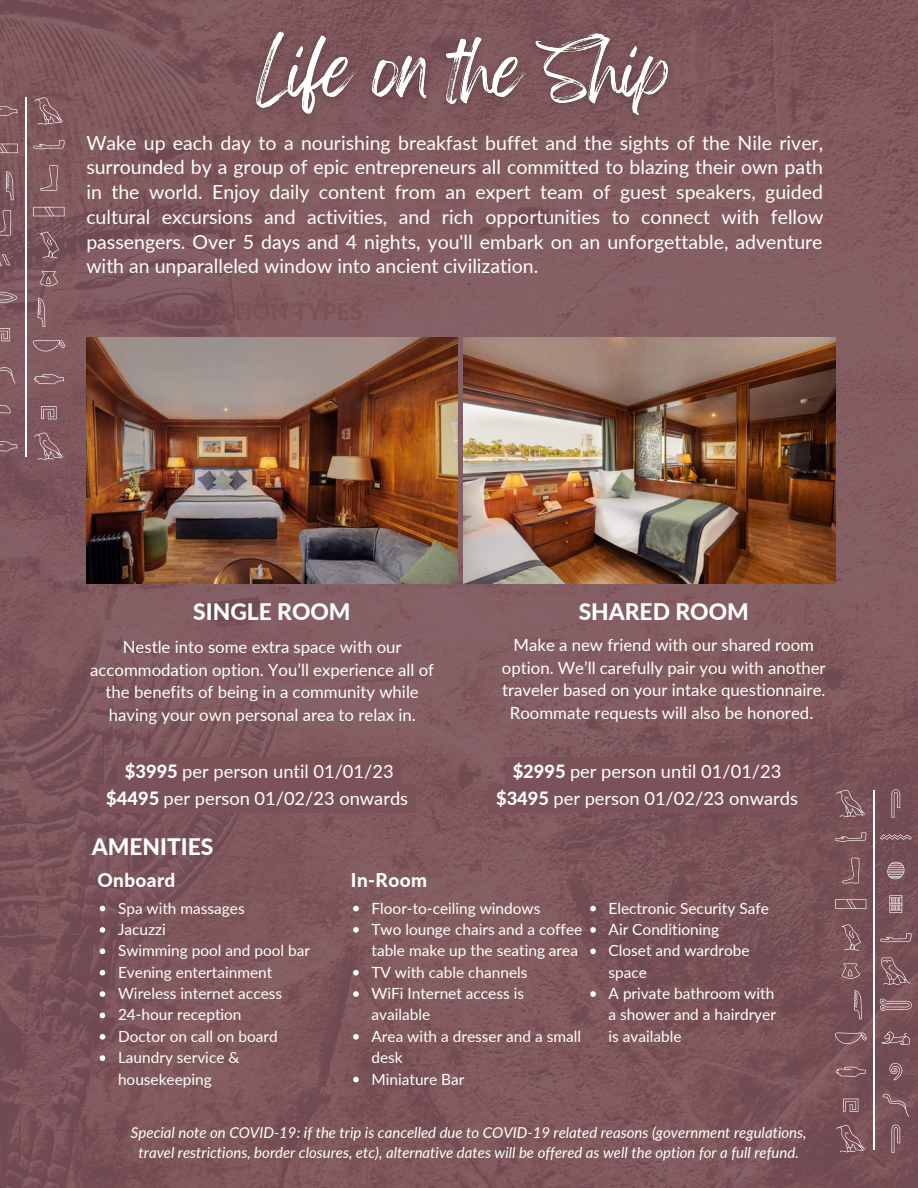
<style>
.page{position:relative;width:918px;height:1188px;background:#fff}
.page>*{position:absolute;margin:0;border:0;box-sizing:border-box;transform-origin:0 0}
.t1{font:800 22.8px "Lato";color:#fff}
.t2{font:19.5px/24.8px "Lato";color:#fff;text-align:justify}
.t3{font:800 19.05px "Lato";letter-spacing:.02em;color:#fff}
.t4{font:18.3px/27px "Lato";color:#fff;text-align:center}
.t5{font:16.8px/22.5px "Lato";color:#fff;text-align:center}
.t6{font:15.45px/21.3px "Lato";color:#fff}
.t7{font:italic 15px/20.2px "Lato";color:#fff;text-align:center}
.s1{font-weight:800}
</style>
<div class="page">
<img style="left:0;top:0;width:918px;height:1188px">
<img style="left:86px;top:337px;width:372px;height:247px">
<img style="left:464px;top:337px;width:371px;height:247px">
<svg style="left:34px;top:97px;width:29px;height:28px"></svg>
<svg style="left:34px;top:432px;width:29px;height:28px"></svg>
<svg style="left:33px;top:140px;width:32px;height:9px"></svg>
<svg style="left:39px;top:232px;width:20px;height:26px"></svg>
<svg style="left:40px;top:165px;width:18px;height:26px"></svg>
<svg style="left:33px;top:207px;width:31px;height:9px"></svg>
<svg style="left:38px;top:298px;width:7px;height:29px"></svg>
<svg style="left:41px;top:406px;width:16px;height:13px"></svg>
<svg style="left:33px;top:340px;width:32px;height:11px"></svg>
<svg style="left:40px;top:271px;width:18px;height:15px"></svg>
<svg style="left:34px;top:374px;width:30px;height:10px"></svg>
<hr style="left:26px;top:97px;width:1px;height:360px;background:#fff">
<svg style="left:0;top:292px;width:17px;height:11px"></svg>
<svg style="left:0;top:144px;width:18px;height:9px"></svg>
<svg style="left:0;top:405px;width:11px;height:8px"></svg>
<svg style="left:0;top:254px;width:10px;height:12px"></svg>
<svg style="left:0;top:360px;width:16px;height:23px"></svg>
<svg style="left:0;top:210px;width:11px;height:26px"></svg>
<svg style="left:6px;top:171px;width:8px;height:29px"></svg>
<svg style="left:0;top:328px;width:10px;height:13px"></svg>
<svg style="left:0;top:106px;width:17px;height:10px"></svg>
<svg style="left:0;top:441px;width:17px;height:10px"></svg>
<svg style="left:100px;top:906px;width:5px;height:5px"></svg>
<svg style="left:100px;top:927px;width:5px;height:6px"></svg>
<svg style="left:100px;top:948px;width:5px;height:6px"></svg>
<svg style="left:100px;top:970px;width:5px;height:5px"></svg>
<svg style="left:100px;top:991px;width:5px;height:6px"></svg>
<svg style="left:100px;top:1013px;width:5px;height:5px"></svg>
<svg style="left:100px;top:1034px;width:5px;height:6px"></svg>
<svg style="left:100px;top:1055px;width:5px;height:6px"></svg>
<svg style="left:353px;top:906px;width:6px;height:5px"></svg>
<svg style="left:353px;top:927px;width:6px;height:6px"></svg>
<svg style="left:353px;top:970px;width:6px;height:5px"></svg>
<svg style="left:353px;top:991px;width:6px;height:6px"></svg>
<svg style="left:353px;top:1034px;width:6px;height:6px"></svg>
<svg style="left:353px;top:1077px;width:6px;height:5px"></svg>
<svg style="left:590px;top:906px;width:6px;height:5px"></svg>
<svg style="left:590px;top:927px;width:6px;height:6px"></svg>
<svg style="left:590px;top:948px;width:6px;height:6px"></svg>
<svg style="left:590px;top:991px;width:6px;height:6px"></svg>
<img style="left:242px;top:11px;width:441px;height:132px">
<div style="left:505px;top:758px;width:283px;height:28px;background:#7b5258"></div>
<div style="left:489px;top:785px;width:316px;height:28px;background:#7b5258"></div>
<div style="left:117px;top:758px;width:283px;height:28px;background:#7b5258"></div>
<div style="left:99px;top:785px;width:316px;height:28px;background:#7b5258"></div>
<svg style="left:836px;top:790px;width:29px;height:27px"></svg>
<svg style="left:836px;top:1125px;width:29px;height:28px"></svg>
<svg style="left:835px;top:832px;width:31px;height:10px"></svg>
<svg style="left:841px;top:924px;width:20px;height:27px"></svg>
<svg style="left:842px;top:858px;width:18px;height:26px"></svg>
<svg style="left:889px;top:895px;width:13px;height:18px"></svg>
<svg style="left:887px;top:862px;width:18px;height:17px"></svg>
<svg style="left:835px;top:899px;width:31px;height:10px"></svg>
<svg style="left:854px;top:990px;width:8px;height:29px"></svg>
<svg style="left:843px;top:1099px;width:15px;height:13px"></svg>
<svg style="left:891px;top:789px;width:9px;height:29px"></svg>
<svg style="left:891px;top:1125px;width:9px;height:28px"></svg>
<svg style="left:835px;top:1032px;width:32px;height:12px"></svg>
<svg style="left:841px;top:963px;width:19px;height:16px"></svg>
<svg style="left:880px;top:834px;width:32px;height:6px"></svg>
<svg style="left:889px;top:1063px;width:13px;height:17px"></svg>
<svg style="left:883px;top:1094px;width:26px;height:23px"></svg>
<svg style="left:880px;top:999px;width:32px;height:12px"></svg>
<svg style="left:836px;top:1067px;width:30px;height:10px"></svg>
<svg style="left:881px;top:957px;width:29px;height:28px"></svg>
<svg style="left:882px;top:1031px;width:28px;height:14px"></svg>
<hr style="left:873px;top:790px;width:1px;height:359px;background:#fff">
<svg style="left:880px;top:933px;width:32px;height:9px"></svg>
<p class="t2" style="left:86px;top:130px;width:739px">Wake up each day to a nourishing breakfast buffet and the sights of the Nile river, surrounded by a group of epic entrepreneurs all committed to blazing their own path in the world. Enjoy daily content from an expert team of guest speakers, guided cultural excursions and activities, and rich opportunities to connect with fellow passengers. Over 5 days and 4 nights, you'll embark on an unforgettable, adventure with an unparalleled window into ancient civilization.</p>
<h1 class="t1" style="left:193px;top:598px;width:159px">SINGLE ROOM</h1>
<h1 class="t1" style="left:579px;top:598px;width:172px">SHARED ROOM</h1>
<p class="t5" style="left:90px;top:636px;width:345px">Nestle into some extra space with our accommodation option. You’ll experience all of the benefits of being in a community while having your own personal area to relax in.</p>
<p class="t5" style="left:502px;top:633px;width:325px">Make a new friend with our shared room option. We’ll carefully pair you with another traveler based on your intake questionnaire.<br>Roommate requests will also be honored.</p>
<p class="t4" style="left:106px;top:758px;width:303px"><span class="s1">$3995</span> per person until 01/01/23 <span class="s1">$4495</span> per person 01/02/23 onwards</p>
<h1 class="t1" style="left:92px;top:832px;width:123px">AMENITIES</h1>
<p class="t3" style="left:97px;top:868px;width:79px">Onboard</p>
<p class="t3" style="left:351px;top:868px;width:78px">In-Room</p>
<p class="t4" style="left:496px;top:758px;width:303px"><span class="s1">$2995</span> per person until 01/01/23 <span class="s1">$3495</span> per person 01/02/23 onwards</p>
<p class="t6" style="left:118px;top:897px;width:193px">Spa with massages<br>Jacuzzi<br>Swimming pool and pool bar<br>Evening entertainment<br>Wireless internet access<br>24-hour reception<br>Doctor on call on board<br>Laundry service &amp; housekeeping</p>
<p class="t6" style="left:372px;top:897px;width:212px">Floor-to-ceiling windows<br>Two lounge chairs and a coffee table make up the seating area<br>TV with cable channels<br>WiFi Internet access is available<br>Area with a dresser and a small desk<br>Miniature Bar</p>
<p class="t6" style="left:609px;top:897px;width:169px">Electronic Security Safe<br>Air Conditioning<br>Closet and wardrobe space<br>A private bathroom with a shower and a hairdryer is available</p>
<p class="t7" style="left:131px;top:1122px;width:677px">Special note on COVID-19: if the trip is cancelled due to COVID-19 related reasons (government regulations, travel restrictions, border closures, etc), alternative dates will be offered as well the option for a full refund.</p>
</div>
